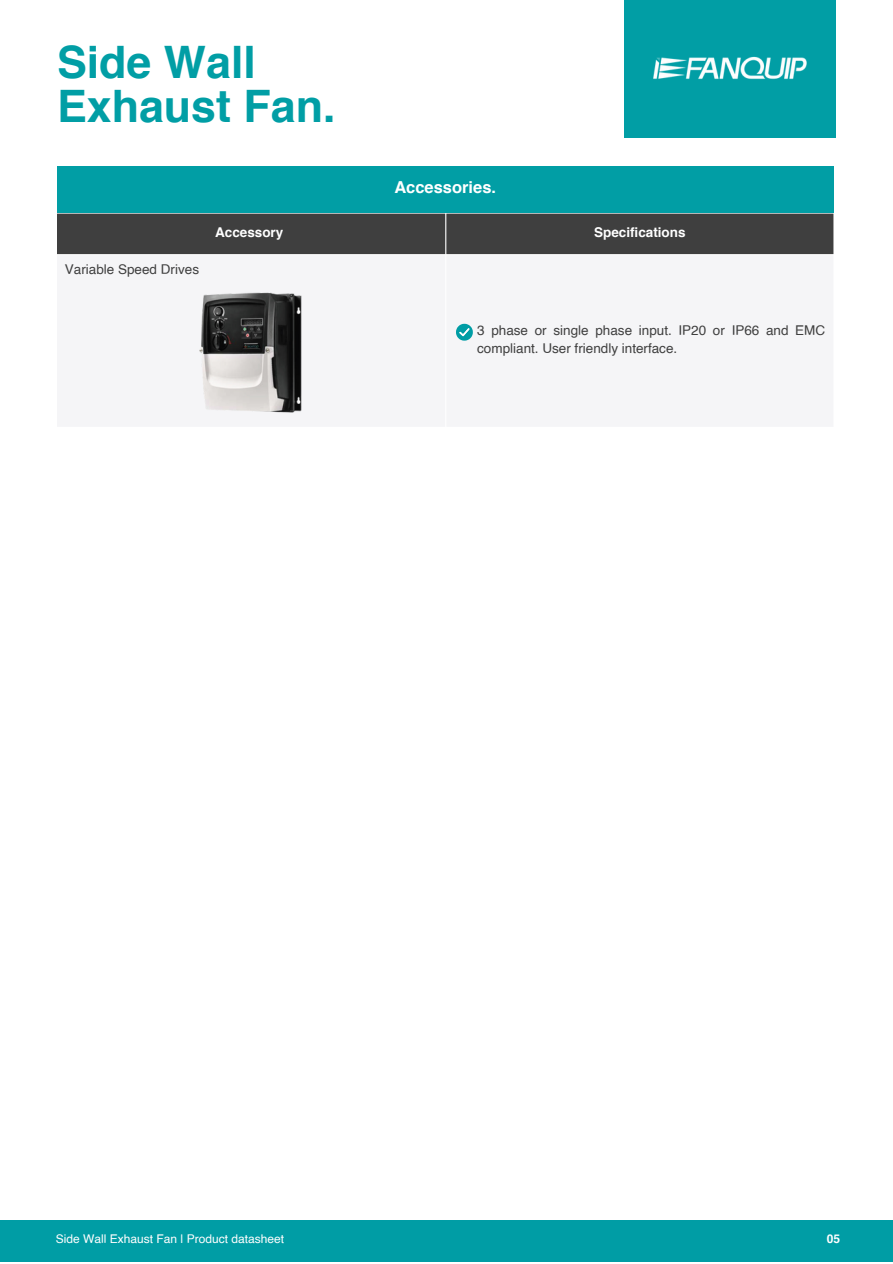
<style>
.page{position:relative;width:893px;height:1264px;background:#fff}
.page>*{position:absolute;margin:0;border:0;box-sizing:border-box;transform-origin:0 0}
.t1{font:700 44.7px/43.8px "Helvetica";color:#019ea5}
.t2{font:700 16.5px "Helvetica";color:#fff}
.t3{font:13.5px/18px "Helvetica";color:#3f3f3f}
.t4{font:700 13.5px "Helvetica";color:#fff}
.t5{font:12px "Helvetica";color:#fff}
.t6{font:700 12px "Helvetica";color:#fff}
</style>
<div class="page">
<div style="left:624px;top:0;width:211px;height:138px;background:#019ea5"></div>
<img style="left:653px;top:56px;width:154px;height:24px">
<div style="left:0;top:1220px;width:892px;height:41px;background:#009da5"></div>
<div style="left:57px;top:166px;width:776px;height:46px;background:#019ea5"></div>
<div style="left:57px;top:214px;width:776px;height:40px;background:#3f3f3f"></div>
<img style="left:199px;top:291px;width:104px;height:123px">
<svg style="left:456px;top:324px;width:17px;height:16px"></svg>
<p class="t1" style="left:57px;top:44px;width:280px">Side Wall<br>Exhaust Fan.</p>
<p class="t2" style="left:394px;top:181px;width:103px">Accessories.</p>
<p class="t3" style="left:65px;top:261px;width:136px">Variable Speed Drives</p>
<p class="t4" style="left:215px;top:227px;width:70px">Accessory</p>
<p class="t4" style="left:594px;top:227px;width:93px">Specifications</p>
<p class="t3" style="left:477px;top:322px;width:349px">3 phase or single phase input. IP20 or IP66 and EMC compliant. User friendly interface.</p>
<p class="t5" style="left:56px;top:1234px;width:230px">Side Wall Exhaust Fan | Product datasheet</p>
<p class="t6" style="left:826px;top:1234px;width:15px">05</p>
</div>
